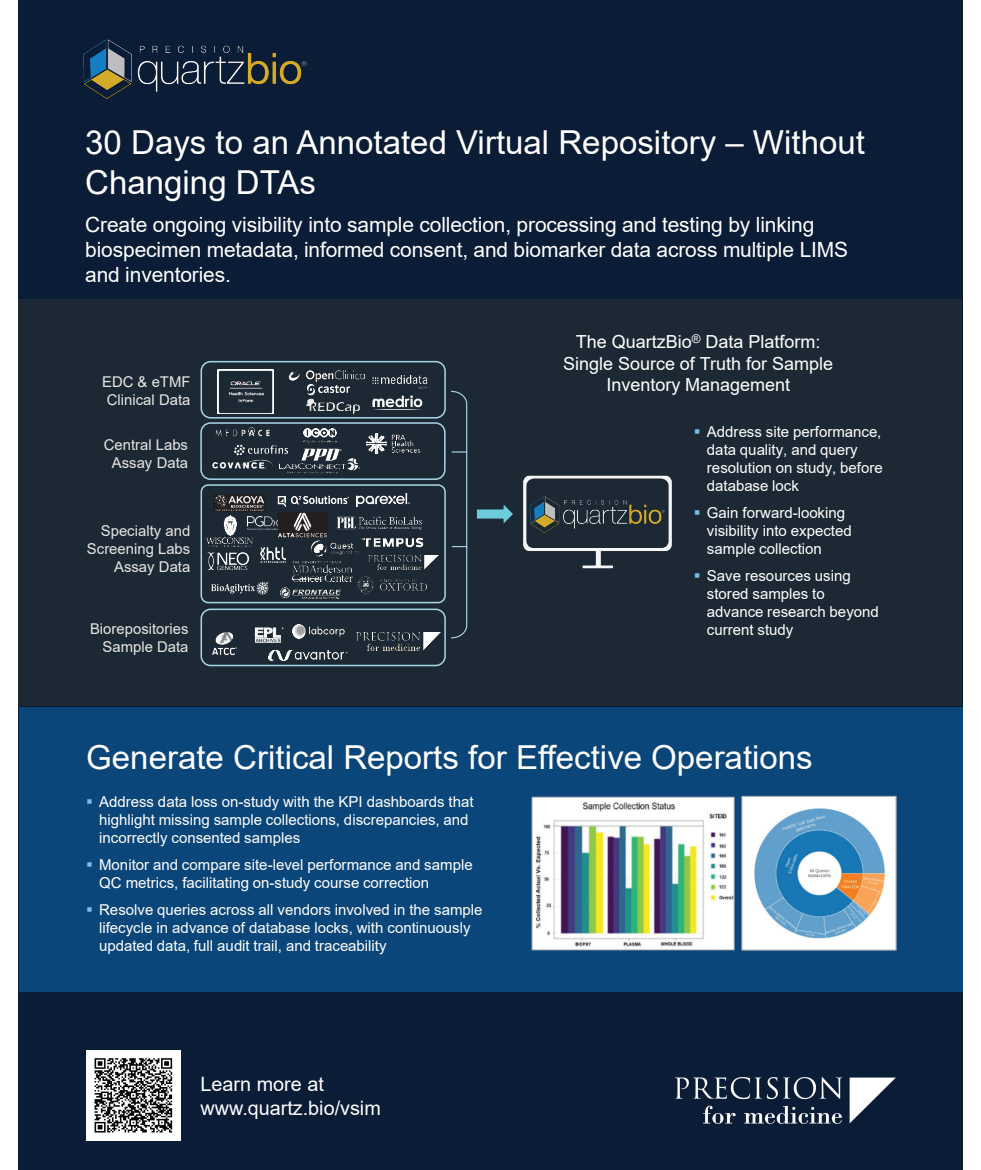
<style>
.page{position:relative;width:981px;height:1170px;background:#fff}
.page>*{position:absolute;margin:0;border:0;box-sizing:border-box;transform-origin:0 0}
.t1{font:33px/39.6px "Arial";color:#fff}
.t2{font:21px/25.2px "Arial";letter-spacing:-.005em;color:#fff}
.t3{font:19.8px/23.7px "Arial";color:#fff}
.t4{font:18px/21.6px "Arial";color:#fff;text-align:center}
.t5{font:15px/18px "Arial";color:#fff}
.t6{font:14.85px/17.9px "Arial";color:#e8e7e6;text-align:center}
.s1{color:#76bde9}
</style>
<div class="page">
<div style="left:18px;top:0;width:945px;height:1170px;background:#0a1c36"></div>
<img style="left:87px;top:1051px;width:93px;height:90px">
<div style="left:19px;top:707px;width:944px;height:285px;background:#0b467a"></div>
<div style="left:18px;top:300px;width:944px;height:406px;background:#1c2934"></div>
<img style="left:523px;top:475px;width:149px;height:94px">
<svg style="left:476px;top:504px;width:37px;height:20px"></svg>
<div style="left:201px;top:609px;width:245px;height:57px;border:2px solid #a7d3e4;border-radius:9px"></div>
<img style="left:213px;top:632px;width:24px;height:24px">
<img style="left:268px;top:650px;width:80px;height:10px">
<img style="left:254px;top:627px;width:35px;height:27px">
<img style="left:292px;top:624px;width:53px;height:14px">
<img style="left:357px;top:633px;width:83px;height:18px">
<svg style="left:451px;top:390px;width:17px;height:249px"></svg>
<div style="left:201px;top:361px;width:245px;height:58px;border:2px solid #a7d3e4;border-radius:9px"></div>
<img style="left:307px;top:381px;width:43px;height:15px">
<img style="left:305px;top:398px;width:55px;height:17px">
<img style="left:372px;top:375px;width:56px;height:13px">
<svg style="left:372px;top:395px;width:51px;height:15px"></svg>
<img style="left:288px;top:370px;width:77px;height:11px">
<img style="left:218px;top:369px;width:56px;height:45px">
<div style="left:200px;top:422px;width:246px;height:58px;border:2px solid #a7d3e4;border-radius:9px"></div>
<img style="left:215px;top:427px;width:55px;height:9px">
<img style="left:211px;top:462px;width:63px;height:18px">
<img style="left:304px;top:428px;width:33px;height:10px">
<img style="left:280px;top:458px;width:79px;height:22px">
<img style="left:234px;top:444px;width:54px;height:21px">
<img style="left:295px;top:440px;width:53px;height:29px">
<img style="left:355px;top:422px;width:76px;height:43px">
<div style="left:201px;top:484px;width:245px;height:119px;border:2px solid #a7d3e4;border-radius:7px"></div>
<img style="left:214px;top:494px;width:51px;height:17px">
<img style="left:277px;top:513px;width:50px;height:25px">
<img style="left:212px;top:582px;width:56px;height:13px">
<img style="left:280px;top:587px;width:61px;height:12px">
<img style="left:260px;top:548px;width:26px;height:14px">
<img style="left:208px;top:553px;width:40px;height:16px">
<img style="left:357px;top:493px;width:53px;height:14px">
<img style="left:337px;top:516px;width:85px;height:14px">
<img style="left:252px;top:517px;width:26px;height:13px">
<img style="left:277px;top:495px;width:72px;height:12px">
<img style="left:304px;top:532px;width:58px;height:25px">
<img style="left:362px;top:537px;width:62px;height:10px">
<img style="left:369px;top:555px;width:70px;height:15px">
<img style="left:206px;top:516px;width:46px;height:30px">
<img style="left:292px;top:561px;width:60px;height:21px">
<img style="left:349px;top:570px;width:78px;height:26px">
<img style="left:534px;top:799px;width:198px;height:149px">
<div style="left:532px;top:797px;width:202px;height:153px;border:1px solid #b2b3b7"></div>
<img style="left:743px;top:798px;width:152px;height:151px">
<div style="left:741px;top:796px;width:156px;height:155px;border:1px solid #b2b3b7"></div>
<img style="left:675px;top:1077px;width:220px;height:47px">
<img style="left:84px;top:39px;width:222px;height:59px">
<img style="left:531px;top:497px;width:133px;height:35px">
<h1 class="t1" style="left:85px;top:122px;width:781px">30 Days to an Annotated Virtual Repository – Without<br>Changing DTAs</h1>
<h2 class="t2" style="left:85px;top:212px;width:764px">Create ongoing visibility into sample collection, processing and testing by linking biospecimen metadata, informed consent, and biomarker data across multiple LIMS and inventories.</h2>
<p class="t6" style="left:102px;top:372px;width:90px">EDC &amp; eTMF<br>Clinical Data</p>
<p class="t6" style="left:104px;top:436px;width:86px">Central Labs<br>Assay Data</p>
<p class="t6" style="left:87px;top:522px;width:105px;text-align:right">Specialty and<br>Screening Labs<br>Assay Data</p>
<p class="t6" style="left:90px;top:620px;width:100px;text-align:right">Biorepositories<br>Sample Data</p>
<p class="t4" style="left:563px;top:331px;width:271px">The QuartzBio<sup>®</sup> Data Platform:<br>Single Source of Truth for Sample<br>Inventory Management</p>
<p class="t5" style="left:707px;top:422px;width:177px;text-indent:-13px"><span class="s1">▪</span> Address site performance, data quality, and query resolution on study, before database lock</p>
<p class="t5" style="left:707px;top:503px;width:146px;text-indent:-13px"><span class="s1">▪</span> Gain forward-looking visibility into expected sample collection</p>
<p class="t5" style="left:707px;top:566px;width:173px;text-indent:-13px"><span class="s1">▪</span> Save resources using stored samples to advance research beyond current study</p>
<h1 class="t1" style="left:86px;top:737px;width:728px">Generate Critical Reports for Effective Operations</h1>
<p class="t5" style="left:99px;top:792px;width:376px;text-indent:-13px"><span class="s1">▪</span> Address data loss on-study with the KPI dashboards that highlight missing sample collections, discrepancies, and incorrectly consented samples</p>
<p class="t5" style="left:99px;top:855px;width:375px;text-indent:-13px"><span class="s1">▪</span> Monitor and compare site-level performance and sample<br>QC metrics, facilitating on-study course correction</p>
<p class="t5" style="left:99px;top:900px;width:385px;text-indent:-13px"><span class="s1">▪</span> Resolve queries across all vendors involved in the sample lifecycle in advance of database locks, with continuously updated data, full audit trail, and traceability</p>
<h3 class="t3" style="left:201px;top:1072px;width:182px">Learn more at www.quartz.bio/vsim</h3>
</div>
